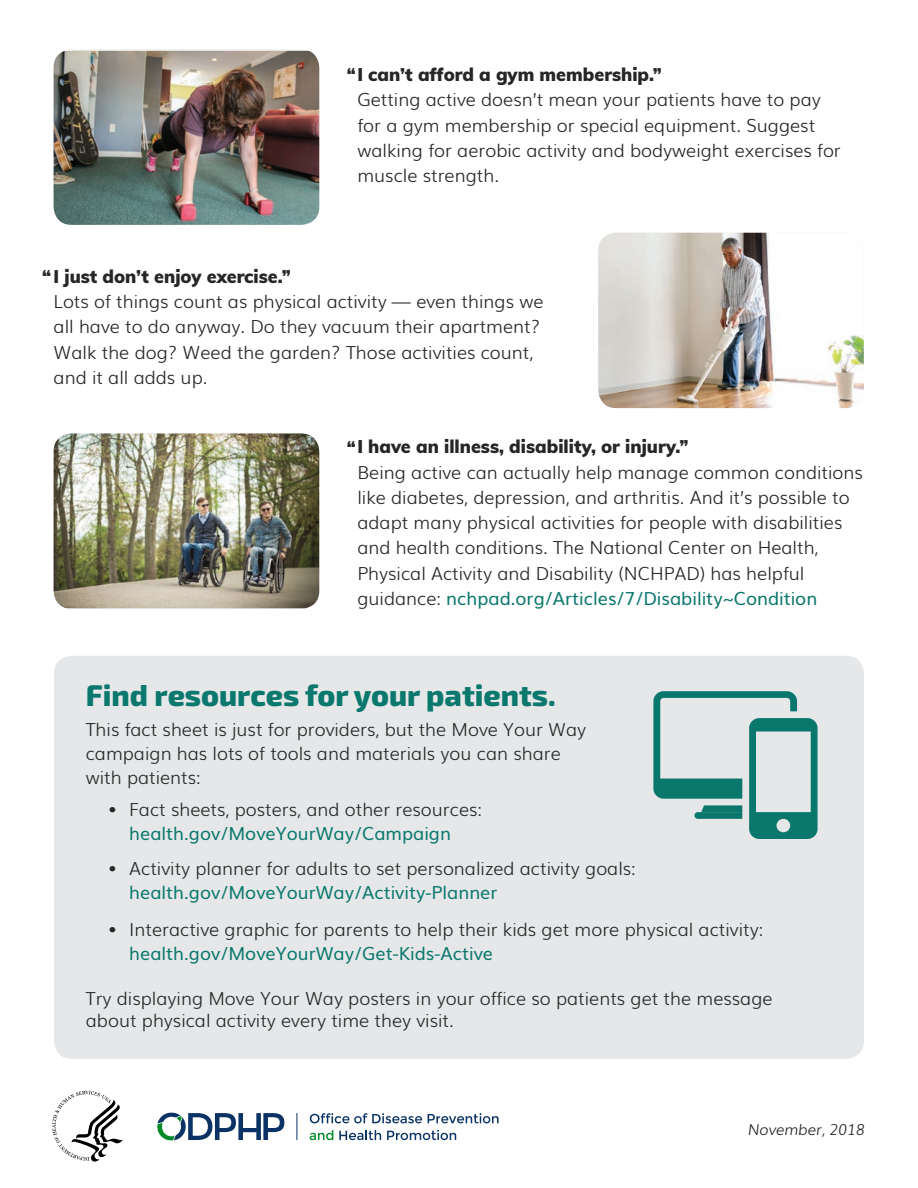
<style>
.page{position:relative;width:918px;height:1188px;background:#fff}
.page>*{position:absolute;margin:0;border:0;box-sizing:border-box;transform-origin:0 0}
.t1{font:800 30px "Exo 2";color:#0a786d}
.t2{font:300 18px/25.2px "Muli";color:#252726}
.t3{font:300 18px/24px "Muli";color:#272828}
.t4{font:900 18px "Muli";color:#252726}
.t5{font:italic 300 15px "Muli";color:#252726}
.s1{font-weight:400;color:#0a776c}
.s2{font-weight:400;color:#0a786d}
</style>
<div class="page">
<div style="left:54px;top:656px;width:810px;height:403px;background:#e6e7e9;border-radius:18px"></div>
<img style="left:54px;top:51px;width:265px;height:174px">
<img style="left:598px;top:233px;width:266px;height:175px">
<img style="left:54px;top:433px;width:265px;height:175px">
<svg style="left:52px;top:1091px;width:71px;height:71px"></svg>
<svg style="left:157px;top:1113px;width:127px;height:28px"></svg>
<svg style="left:310px;top:1113px;width:112px;height:10px"></svg>
<svg style="left:428px;top:1113px;width:71px;height:10px"></svg>
<svg style="left:310px;top:1130px;width:23px;height:10px"></svg>
<svg style="left:339px;top:1130px;width:42px;height:10px"></svg>
<svg style="left:387px;top:1130px;width:69px;height:10px"></svg>
<svg style="left:296px;top:1113px;width:1px;height:27px"></svg>
<svg style="left:653px;top:691px;width:165px;height:148px"></svg>
<h3 class="t4" style="left:347px;top:61px;width:317px">“I can’t afford a gym membership.”</h3>
<p class="t2" style="left:357px;top:86px;width:485px">Getting active doesn’t mean your patients have to pay for a gym membership or special equipment. Suggest walking for aerobic activity and bodyweight exercises for muscle strength.</p>
<h3 class="t4" style="left:42px;top:263px;width:250px">“I just don’t enjoy exercise.”</h3>
<p class="t2" style="left:54px;top:288px;width:491px">Lots of things count as physical activity — even things we all have to do anyway. Do they vacuum their apartment?<br>Walk the dog? Weed the garden? Those activities count, and it all adds up.</p>
<h3 class="t4" style="left:347px;top:434px;width:343px">“I have an illness, disability, or injury.”</h3>
<p class="t2" style="left:357px;top:458px;width:507px">Being active can actually help manage common conditions like diabetes, depression, and arthritis. And it’s possible to adapt many physical activities for people with disabilities and health conditions. The National Center on Health, Physical Activity and Disability (NCHPAD) has helpful guidance: <span class="s1">nchpad.org/Articles/7/Disability~Condition</span></p>
<h2 class="t1" style="left:86px;top:672px;width:471px">Find resources for your patients.</h2>
<p class="t3" style="left:86px;top:717px;width:502px">This fact sheet is just for providers, but the Move Your Way campaign has lots of tools and materials you can share with patients:</p>
<p class="t3" style="left:108px;top:796px;width:375px;text-align:center">• Fact sheets, posters, and other resources: <span class="s2">health.gov/MoveYourWay/Campaign</span></p>
<p class="t3" style="left:129px;top:855px;width:508px;text-indent:-21px">• Activity planner for adults to set personalized activity goals: <span class="s2">health.gov/MoveYourWay/Activity-Planner</span></p>
<p class="t3" style="left:129px;top:916px;width:635px;text-indent:-21px">• Interactive graphic for parents to help their kids get more physical activity: <span class="s2">health.gov/MoveYourWay/Get-Kids-Active</span></p>
<p class="t3" style="left:86px;top:987px;width:688px;line-height:21.6px">Try displaying Move Your Way posters in your office so patients get the message about physical activity every time they visit.</p>
<p class="t5" style="left:748px;top:1118px;width:119px">November, 2018</p>
</div>
